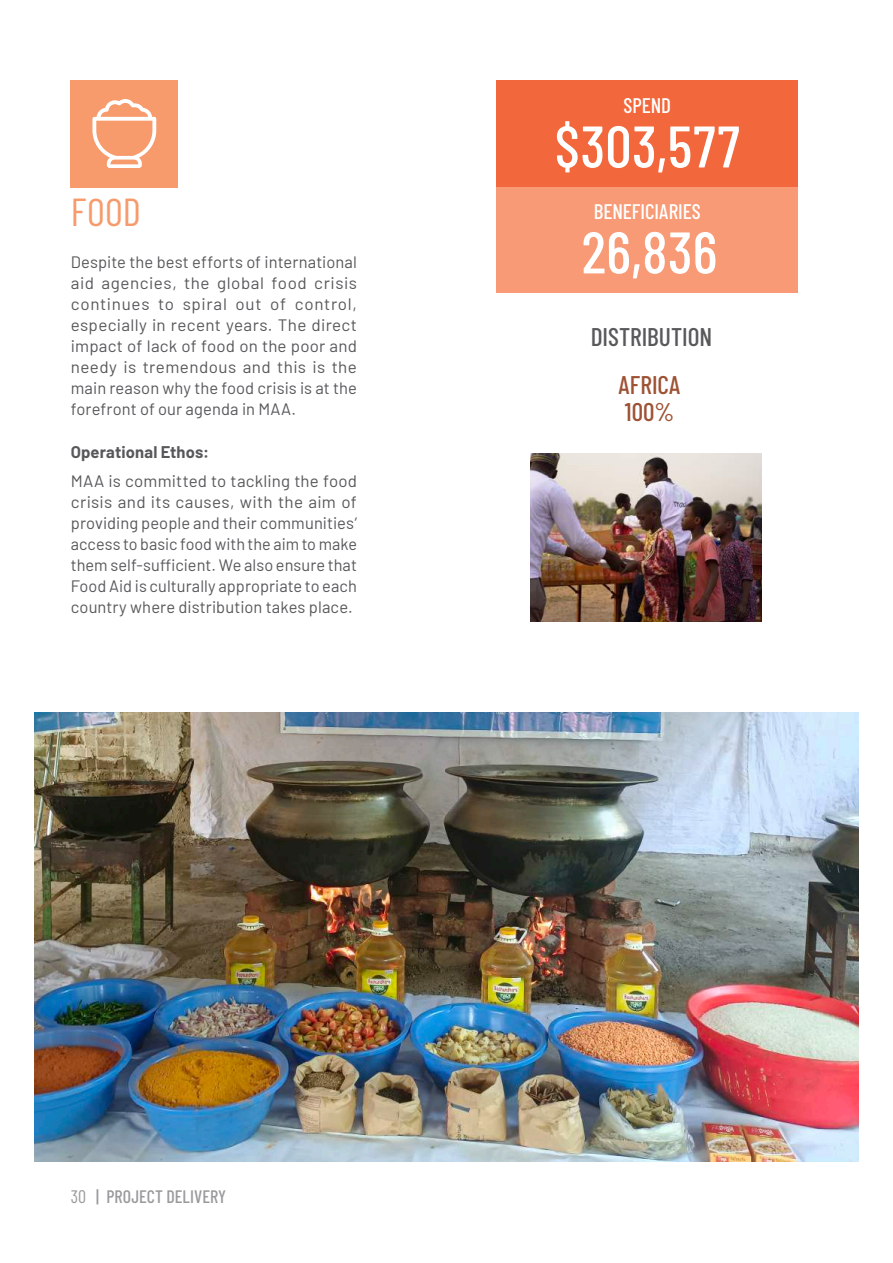
<style>
.page{position:relative;width:893px;height:1263px;background:#fff}
.page>*{position:absolute;margin:0;border:0;box-sizing:border-box;transform-origin:0 0}
.t1{font:500 58.5px "Barlow Condensed";letter-spacing:.01em;color:#fff}
.t2{font:39px "Barlow Condensed";color:#f79a6c}
.t3{font:500 25.5px "Barlow Condensed";color:#58595b}
.t4{font:500 25.5px "Barlow Condensed";color:#9e5234}
.t5{font:500 21px "Barlow Condensed";color:#fff}
.t6{font:500 18px "Barlow Condensed";color:#989a9c}
.t7{font:18px "Barlow Condensed";color:#999b9e}
.t8{font:16.5px/21px "Barlow";letter-spacing:.005em;color:#57585a;text-align:justify}
.t9{font:700 16.5px "Barlow";letter-spacing:.01em;color:#57585a}
</style>
<div class="page">
<div style="left:71px;top:80px;width:107px;height:107px;background:#f79a6c"></div>
<svg style="left:92px;top:99px;width:64px;height:69px"></svg>
<img style="left:34px;top:712px;width:825px;height:449px">
<div style="left:496px;top:186px;width:302px;height:106px;background:#f79a75"></div>
<div style="left:496px;top:80px;width:302px;height:106px;background:#f2673b"></div>
<img style="left:531px;top:454px;width:231px;height:168px">
<h2 class="t2" style="left:71px;top:184px;width:72px">FOOD</h2>
<p class="t8" style="left:71px;top:251px;width:288px">Despite the best efforts of international aid agencies, the global food crisis continues to spiral out of control, especially in recent years. The direct impact of lack of food on the poor and needy is tremendous and this is the main reason why the food crisis is at the forefront of our agenda in MAA.</p>
<p class="t9" style="left:71px;top:439px;width:140px">Operational Ethos:</p>
<p class="t8" style="left:71px;top:469px;width:288px">MAA is committed to tackling the food crisis and its causes, with the aim of providing people and their communities’ access to basic food with the aim to make them self-sufficient. We also ensure that Food Aid is culturally appropriate to each country where distribution takes place.</p>
<p class="t5" style="left:623px;top:91px;width:49px">SPEND</p>
<h1 class="t1" style="left:555px;top:105px;width:186px">$303,577</h1>
<p class="t5" style="left:594px;top:196px;width:109px">BENEFICIARIES</p>
<h1 class="t1" style="left:582px;top:211px;width:137px">26,836</h1>
<h3 class="t3" style="left:591px;top:319px;width:123px">DISTRIBUTION</h3>
<h3 class="t4" style="left:618px;top:367px;width:63px">AFRICA</h3>
<h3 class="t4" style="left:625px;top:393px;width:51px">100%</h3>
<p class="t7" style="left:71px;top:1184px;width:17px">30</p>
<p class="t6" style="left:96px;top:1184px;width:131px">| PROJECT DELIVERY</p>
</div>
